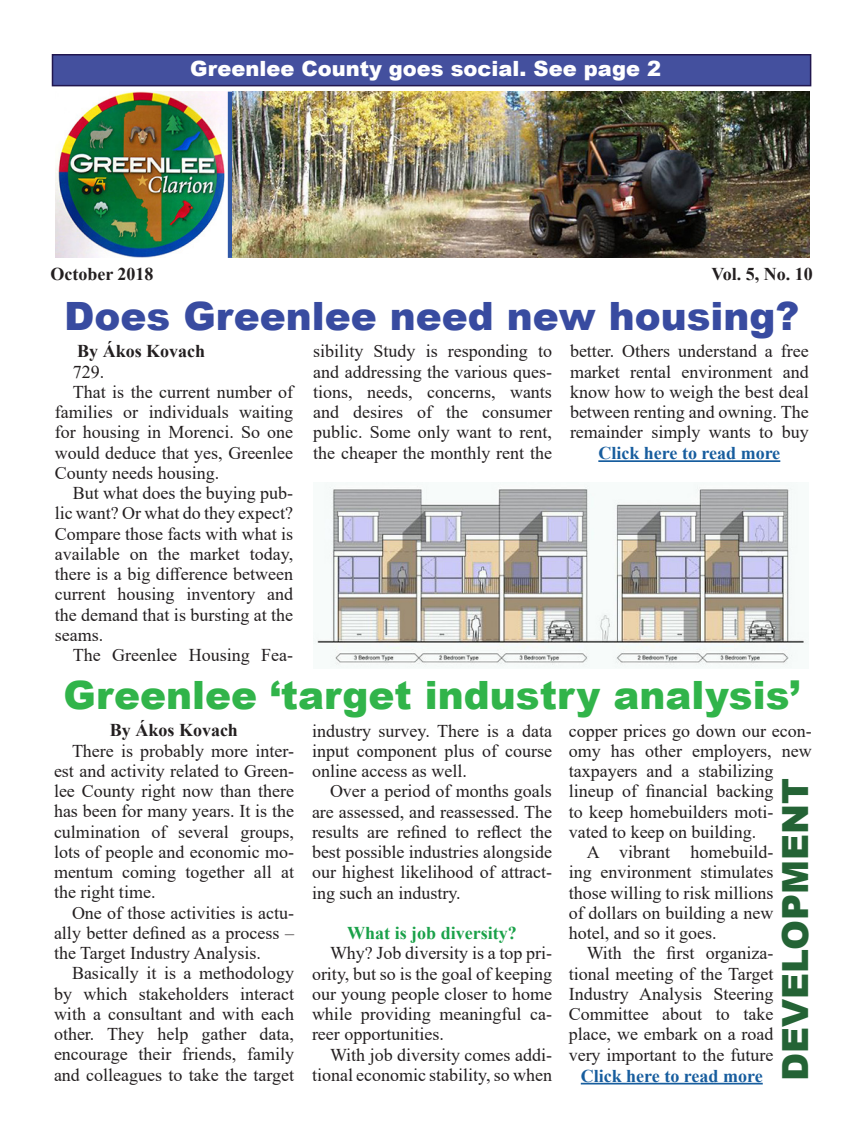
<style>
.page{position:relative;width:864px;height:1134px;background:#fff}
.page>*{position:absolute;margin:0;border:0;box-sizing:border-box;transform-origin:0 0}
.arial_27_centered{font:900 39px "Arial";color:#31b44a}
.arial_27_centered-2{font:900 39px "Arial";color:#384ba0}
.Times_text_12_13_5{font:900 36px "Arial";color:#246335}
.jump_head{font:900 21px "Arial";color:#fff}
.Times_text_12_13_5-2{font:18px/20.2px "Times New Roman";color:#231f20;text-align:justify}
.times_byline{font:700 18px "Times New Roman";color:#175d9e}
.times_byline-2{font:700 18px "Times New Roman";color:#231f20}
.times_byline-3{font:700 18px "Times New Roman";color:#1aa149}
.Times_text_12_13_5-3{font:700 18px "Times New Roman";color:#231f20}
</style>
<div class="page">
<div style="left:52px;top:54px;width:759px;height:32px;background:#44509e;border:2px solid #21174f"></div>
<img style="left:55px;top:92px;width:173px;height:166px">
<hr style="left:228px;top:92px;width:4px;height:166px;background:#3058a7">
<img style="left:313px;top:482px;width:495px;height:186px">
<hr style="left:598px;top:460px;width:182px;height:2px;background:#175d9e">
<hr style="left:581px;top:1083px;width:182px;height:2px;background:#175d9e">
<img style="left:232px;top:92px;width:578px;height:166px">
<p class="jump_head" style="left:190px;top:53px;width:472px">Greenlee County goes social. See page 2</p>
<p class="times_byline-2" style="left:50px;top:261px;width:105px">October 2018</p>
<p class="times_byline-2" style="left:712px;top:261px;width:103px">Vol. 5, No. 10</p>
<p class="arial_27_centered-2" style="left:64px;top:288px;width:737px">Does Greenlee need new housing?</p>
<p class="Times_text_12_13_5-2" style="left:313px;top:341px;width:240px">sibility Study is responding to and addressing the various ques&shy;tions, needs, concerns, wants and desires of the consumer public. Some only want to rent, the cheaper the monthly rent the</p>
<p class="Times_text_12_13_5-2" style="left:570px;top:341px;width:240px">better. Others understand a free market rental environment and know how to weigh the best deal between renting and owning. The remainder simply wants to buy</p>
<p class="Times_text_12_13_5-3" style="left:77px;top:338px;width:130px">By Ákos Kovach</p>
<p class="Times_text_12_13_5-2" style="left:73px;top:361px;width:33px">729.</p>
<p class="Times_text_12_13_5-2" style="left:55px;top:381px;width:240px;text-indent:18px">That is the current number of families or individuals waiting for housing in Morenci. So one would deduce that yes, Greenlee County needs housing.</p>
<p class="Times_text_12_13_5-2" style="left:55px;top:483px;width:240px;text-indent:18px">But what does the buying pub&shy;lic want? Or what do they expect?<br>Compare those facts with what is available on the market today, there is a big difference between current housing inventory and the demand that is bursting at the seams.</p>
<p class="Times_text_12_13_5-2" style="left:73px;top:645px;width:222px">The Greenlee Housing Fea-</p>
<p class="times_byline" style="left:598px;top:440px;width:183px">Click here to read more</p>
<p class="arial_27_centered" style="left:64px;top:667px;width:738px">Greenlee ‘target industry analysis’</p>
<p class="times_byline-2" style="left:110px;top:717px;width:130px">By Ákos Kovach</p>
<p class="Times_text_12_13_5-2" style="left:54px;top:740px;width:242px;text-indent:18px">There is probably more inter&shy;est and activity related to Green&shy;lee County right now than there has been for many years. It is the culmination of several groups, lots of people and economic mo&shy;mentum coming together all at the right time.</p>
<p class="Times_text_12_13_5-2" style="left:54px;top:902px;width:242px;text-indent:18px">One of those activities is actu&shy;ally better defined as a process – the Target Industry Analysis.</p>
<p class="Times_text_12_13_5-2" style="left:54px;top:963px;width:242px;text-indent:18px">Basically it is a methodology by which stakeholders interact with a consultant and with each other. They help gather data, encourage their friends, family and colleagues to take the target</p>
<p class="Times_text_12_13_5-2" style="left:312px;top:720px;width:242px">industry survey. There is a data input component plus of course online access as well.</p>
<p class="Times_text_12_13_5-2" style="left:312px;top:781px;width:242px;text-indent:18px">Over a period of months goals are assessed, and reassessed. The results are refined to reflect the best possible industries alongside our highest likelihood of attract&shy;ing such an industry.</p>
<p class="times_byline-3" style="left:347px;top:920px;width:171px">What is job diversity?</p>
<p class="Times_text_12_13_5-2" style="left:312px;top:943px;width:242px;text-indent:18px">Why? Job diversity is a top pri&shy;ority, but so is the goal of keeping our young people closer to home while providing meaningful ca&shy;reer opportunities.</p>
<p class="Times_text_12_13_5-2" style="left:312px;top:1044px;width:242px;text-align:right">With job diversity comes addi&shy;tional economic stability, so when</p>
<p class="Times_text_12_13_5-2" style="left:569px;top:720px;width:245px;text-align:left">copper prices go down our econ&shy;omy has other employers, new taxpayers and a stabilizing lineup of financial backing<br>to keep homebuilders moti&shy;vated to keep on building.</p>
<p class="Times_text_12_13_5-2" style="left:569px;top:841px;width:206px;text-indent:18px">A vibrant homebuild&shy;ing environment stimulates those willing to risk millions of dollars on building a new hotel, and so it goes.</p>
<p class="Times_text_12_13_5-2" style="left:569px;top:943px;width:206px;text-indent:18px">With the first organiza&shy;tional meeting of the Target Industry Analysis Steering Committee about to take place, we embark on a road very important to the future</p>
<p class="Times_text_12_13_5" style="left:769px;top:1081px;width:305px;rotate:-90deg">DEVELOPMENT</p>
<p class="times_byline" style="left:581px;top:1063px;width:183px">Click here to read more</p>
</div>
